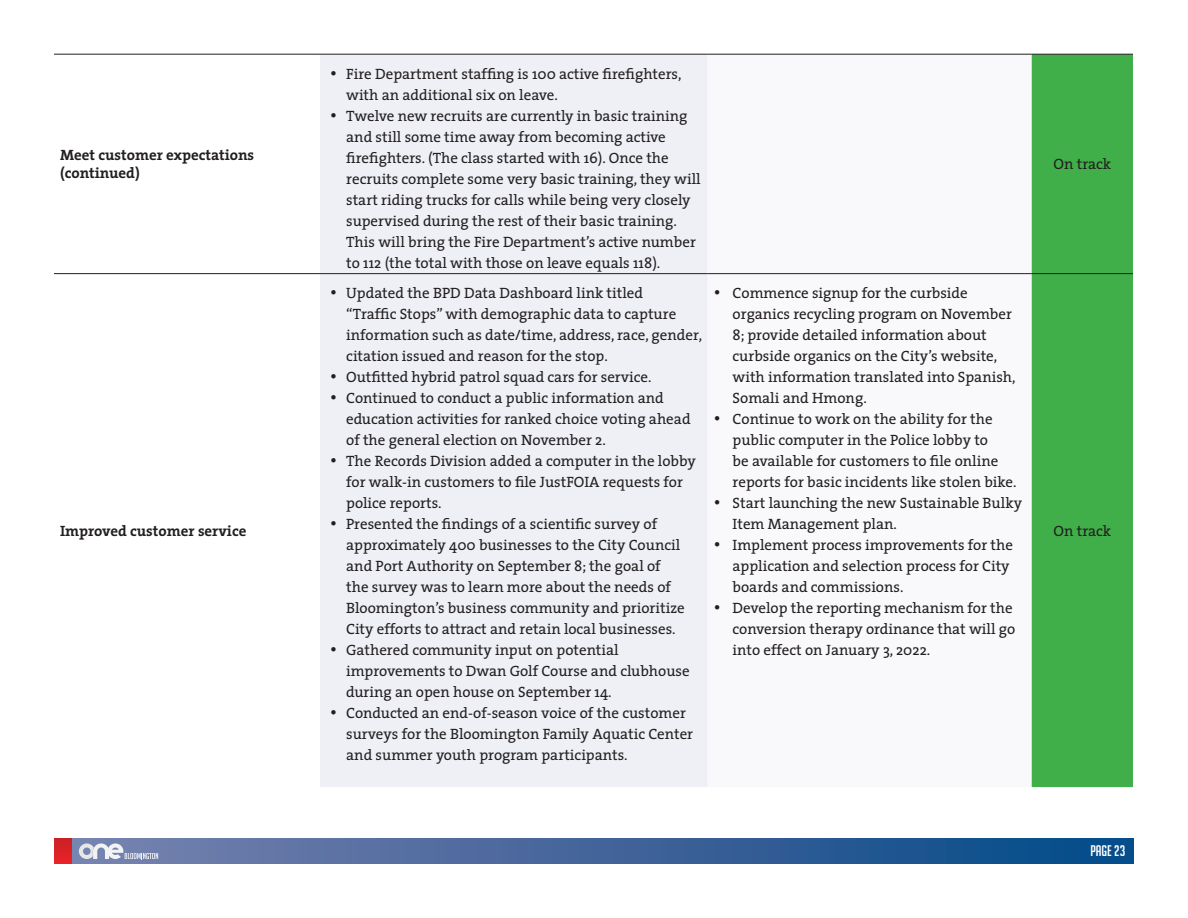
<style>
.page{position:relative;width:1188px;height:918px;background:#fff}
.page>*{position:absolute;margin:0;border:0;box-sizing:border-box;transform-origin:0 0}
.t1{font:15px/21px "The Serif";color:#231f20}
.STRAT_HED{font:700 15px "The Serif";color:#231f20}
.t2{font:15px "Big Noodle Titling";color:#fff}
</style>
<div class="page">
<div style="left:71px;top:838px;width:1063px;height:26px;background:linear-gradient(to right,#7b81af,#044988)"></div>
<div style="left:54px;top:838px;width:17px;height:26px;background:linear-gradient(to bottom,#c92027,#ea2228)"></div>
<svg style="left:79px;top:843px;width:79px;height:16px"></svg>
<div style="left:320px;top:55px;width:388px;height:732px;background:#eef0f6"></div>
<svg style="left:708px;top:55px;width:324px;height:732px"></svg>
<div style="left:1032px;top:55px;width:101px;height:732px;background:#40ae49"></div>
<hr style="left:54px;top:54px;width:266px;height:1px;background:#231f20">
<hr style="left:320px;top:54px;width:388px;height:1px;background:#231f20">
<hr style="left:708px;top:54px;width:324px;height:1px;background:#231f20">
<hr style="left:1032px;top:54px;width:101px;height:1px;background:#231f20">
<hr style="left:54px;top:273px;width:266px;height:1px;background:#231f20">
<hr style="left:320px;top:273px;width:388px;height:1px;background:#231f20">
<hr style="left:708px;top:273px;width:324px;height:1px;background:#231f20">
<hr style="left:1032px;top:273px;width:101px;height:1px;background:#231f20">
<p class="STRAT_HED" style="left:60px;top:143px;width:196px">Meet customer expectations</p>
<p class="STRAT_HED" style="left:60px;top:161px;width:81px">(continued)</p>
<p class="STRAT_HED" style="left:60px;top:518px;width:188px">Improved customer service</p>
<p class="t1" style="left:346px;top:63px;width:337px;text-indent:-16px">• Fire Department staffing is 100 active firefighters, with an additional six on leave.</p>
<p class="t1" style="left:346px;top:105px;width:356px;text-indent:-16px">• Twelve new recruits are currently in basic training and still some time away from becoming active firefighters. (The class started with 16). Once the recruits complete some very basic training, they will start riding trucks for calls while being very closely supervised during the rest of their basic training.<br>This will bring the Fire Department’s active number to 112 (the total with those on leave equals 118).</p>
<p class="t1" style="left:346px;top:282px;width:358px;text-indent:-16px">• Updated the BPD Data Dashboard link titled<br>“Traffic Stops” with demographic data to capture information such as date/time, address, race, gender, citation issued and reason for the stop.</p>
<p class="t1" style="left:330px;top:366px;width:323px">• Outfitted hybrid patrol squad cars for service.</p>
<p class="t1" style="left:346px;top:387px;width:346px;text-indent:-16px">• Continued to conduct a public information and education activities for ranked choice voting ahead of the general election on November 2.</p>
<p class="t1" style="left:346px;top:450px;width:351px;text-indent:-16px">• The Records Division added a computer in the lobby for walk-in customers to file JustFOIA requests for police reports.</p>
<p class="t1" style="left:346px;top:513px;width:340px;text-indent:-16px">• Presented the findings of a scientific survey of approximately 400 businesses to the City Council and Port Authority on September 8; the goal of the survey was to learn more about the needs of Bloomington’s business community and prioritize City efforts to attract and retain local businesses.</p>
<p class="t1" style="left:346px;top:639px;width:345px;text-indent:-16px">• Gathered community input on potential improvements to Dwan Golf Course and clubhouse during an open house on September 14.</p>
<p class="t1" style="left:346px;top:702px;width:348px;text-indent:-16px">• Conducted an end-of-season voice of the customer surveys for the Bloomington Family Aquatic Center and summer youth program participants.</p>
<p class="t1" style="left:733px;top:282px;width:285px;text-indent:-19px">• Commence signup for the curbside organics recycling program on November 8; provide detailed information about curbside organics on the City’s website, with information translated into Spanish, Somali and Hmong.</p>
<p class="t1" style="left:733px;top:408px;width:286px;text-indent:-19px">• Continue to work on the ability for the public computer in the Police lobby to<br>be available for customers to file online reports for basic incidents like stolen bike.</p>
<p class="t1" style="left:733px;top:492px;width:291px;text-indent:-19px">• Start launching the new Sustainable Bulky<br>Item Management plan.</p>
<p class="t1" style="left:733px;top:534px;width:282px;text-indent:-19px">• Implement process improvements for the application and selection process for City boards and commissions.</p>
<p class="t1" style="left:733px;top:597px;width:284px;text-indent:-19px">• Develop the reporting mechanism for the conversion therapy ordinance that will go into effect on January 3, 2022.</p>
<p class="t1" style="left:1054px;top:153px;width:59px">On track</p>
<p class="t1" style="left:1054px;top:520px;width:59px">On track</p>
<p class="t2" style="left:1090px;top:842px;width:36px">PAGE 23</p>
</div>
